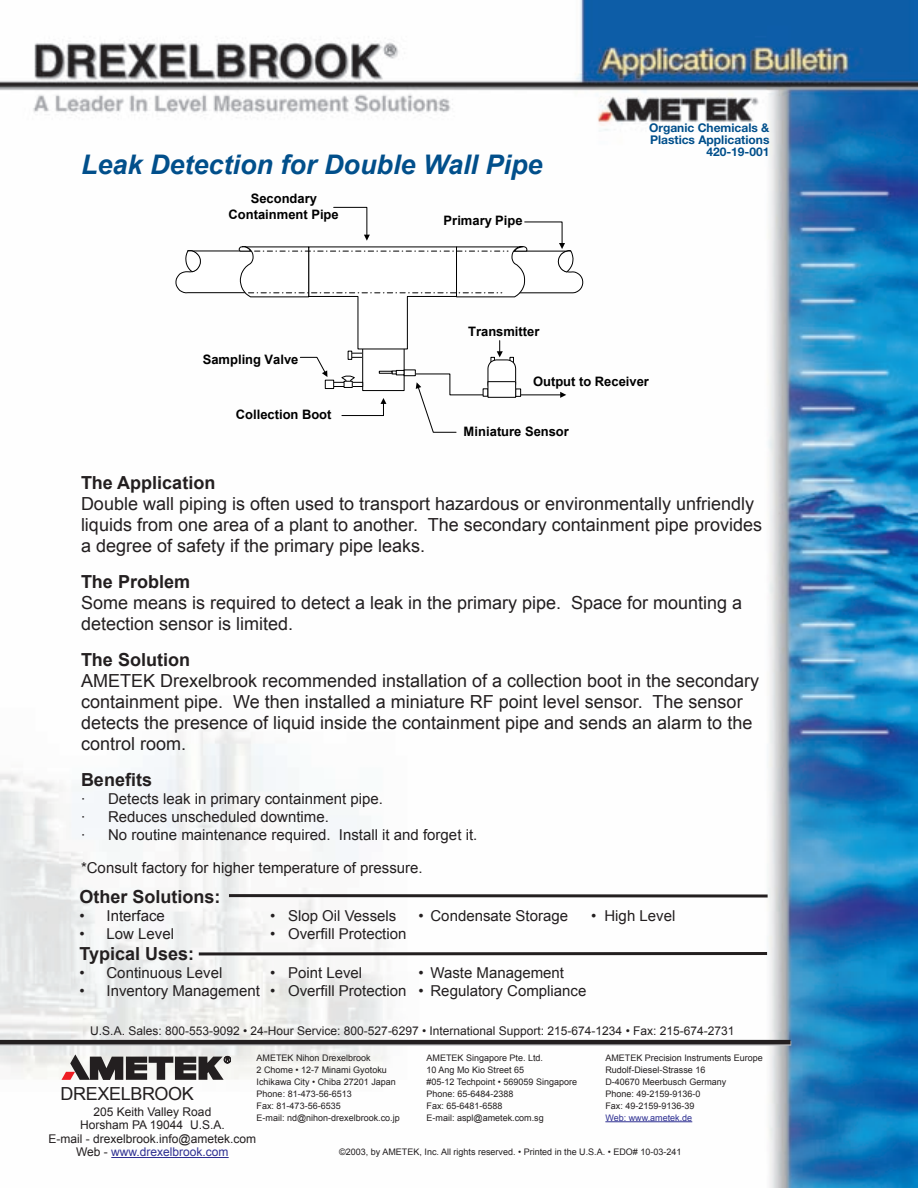
<style>
.page{position:relative;width:918px;height:1188px;background:#fff}
.page>*{position:absolute;margin:0;border:0;box-sizing:border-box;transform-origin:0 0}
.t1{font:italic 700 27px "Arial";color:#014f8b}
.t2{font:18px/21px "Arial";color:#231f20}
.t3{font:700 18px "Arial";color:#231f20}
.t4{font:18px "Arial";letter-spacing:-.02em;color:#231f20}
.t5{font:15px/18px "Arial";color:#231f20}
.t6{font:700 13.05px/15.6px "Arial";color:#000;text-align:center}
.t7{font:12px/13.5px "Arial";color:#231f20;text-align:center}
.t8{font:700 12px/12px "Helvetica Neue";color:#014f8b;text-align:right}
.t9{font:9px "Arial";color:#231f20}
.t10{font:9px "Arial";color:#2e3092}
.s1{color:#2e3092}
</style>
<div class="page">
<img style="left:0;top:0;width:918px;height:1188px">
<div style="left:0;top:1041px;width:791px;height:5px;background:#828183"></div>
<hr style="left:0;top:1040px;width:790px;height:4px;background:#231f20">
<svg style="left:62px;top:1054px;width:169px;height:26px"></svg>
<hr style="left:605px;top:1121px;width:87px;height:1px;background:#2e3092">
<hr style="left:111px;top:1157px;width:118px;height:1px;background:#2e3092">
<svg style="left:229px;top:894px;width:539px;height:4px;background:#585556"></svg>
<hr style="left:199px;top:952px;width:568px;height:3px;background:#231f20">
<svg style="left:176px;top:207px;width:415px;height:226px"></svg>
<h1 class="t1" style="left:81px;top:146px;width:463px">Leak Detection for Double Wall Pipe</h1>
<p class="t6" style="left:229px;top:191px;width:112px">Secondary<br>Containment Pipe</p>
<p class="t6" style="left:203px;top:352px;width:97px">Sampling Valve</p>
<p class="t6" style="left:444px;top:213px;width:80px">Primary Pipe</p>
<p class="t6" style="left:468px;top:324px;width:73px">Transmitter</p>
<p class="t8" style="left:649px;top:122px;width:122px">Organic Chemicals &amp;<br>Plastics Applications<br>420-19-001</p>
<p class="t6" style="left:236px;top:407px;width:97px">Collection Boot</p>
<p class="t6" style="left:533px;top:374px;width:117px">Output to Receiver</p>
<p class="t6" style="left:464px;top:424px;width:107px">Miniature Sensor</p>
<p class="t3" style="left:81px;top:470px;width:136px">The Application</p>
<p class="t2" style="left:81px;top:493px;width:683px">Double wall piping is often used to transport hazardous or environmentally unfriendly liquids from one area of a plant to another. The secondary containment pipe provides a degree of safety if the primary pipe leaks.</p>
<p class="t3" style="left:81px;top:569px;width:111px">The Problem</p>
<p class="t2" style="left:81px;top:592px;width:663px">Some means is required to detect a leak in the primary pipe. Space for mounting a detection sensor is limited.</p>
<p class="t3" style="left:81px;top:647px;width:111px">The Solution</p>
<p class="t2" style="left:81px;top:670px;width:680px">AMETEK Drexelbrook recommended installation of a collection boot in the secondary containment pipe. We then installed a miniature RF point level sensor. The sensor detects the presence of liquid inside the containment pipe and sends an alarm to the control room.</p>
<p class="t3" style="left:81px;top:767px;width:73px">Benefits</p>
<p class="t5" style="left:81px;top:790px;width:398px">· Detects leak in primary containment pipe.<br>· Reduces unscheduled downtime.<br>· No routine maintenance required. Install it and forget it.</p>
<p class="t5" style="left:81px;top:859px;width:343px">*Consult factory for higher temperature of pressure.</p>
<p class="t3" style="left:80px;top:884px;width:143px">Other Solutions:</p>
<p class="t5" style="left:80px;top:906px;width:87px">• Interface</p>
<p class="t5" style="left:270px;top:906px;width:128px">• Slop Oil Vessels</p>
<p class="t5" style="left:418px;top:906px;width:151px">• Condensate Storage</p>
<p class="t5" style="left:591px;top:906px;width:86px">• High Level</p>
<p class="t5" style="left:80px;top:924px;width:96px">• Low Level</p>
<p class="t5" style="left:270px;top:924px;width:138px">• Overfill Protection</p>
<p class="t3" style="left:80px;top:941px;width:116px">Typical Uses:</p>
<p class="t5" style="left:80px;top:963px;width:144px">• Continuous Level</p>
<p class="t5" style="left:270px;top:963px;width:94px">• Point Level</p>
<p class="t5" style="left:418px;top:963px;width:147px">• Waste Management</p>
<p class="t5" style="left:80px;top:981px;width:508px">• Inventory Management • Overfill Protection • Regulatory Compliance</p>
<p class="t7" style="left:90px;top:1024px;width:646px">U.S.A. Sales: 800-553-9092 • 24-Hour Service: 800-527-6297 • International Support: 215-674-1234 • Fax: 215-674-2731</p>
<p class="t9" style="left:257px;top:1051px;width:116px">AMETEK Nihon Drexelbrook</p>
<p class="t9" style="left:427px;top:1051px;width:118px">AMETEK Singapore Pte. Ltd.</p>
<p class="t9" style="left:605px;top:1051px;width:159px">AMETEK Precision Instruments Europe</p>
<p class="t9" style="left:257px;top:1063px;width:132px">2 Chome • 12-7 Minami Gyotoku</p>
<p class="t9" style="left:427px;top:1063px;width:99px">10 Ang Mo Kio Street 65</p>
<p class="t9" style="left:605px;top:1063px;width:102px">Rudolf-Diesel-Strasse 16</p>
<p class="t9" style="left:257px;top:1075px;width:141px">Ichikawa City • Chiba 27201 Japan</p>
<p class="t9" style="left:427px;top:1075px;width:152px">#05-12 Techpoint • 569059 Singapore</p>
<p class="t9" style="left:605px;top:1075px;width:123px">D-40670 Meerbusch Germany</p>
<p class="t9" style="left:257px;top:1087px;width:97px">Phone: 81-473-56-6513</p>
<p class="t9" style="left:427px;top:1087px;width:89px">Phone: 65-6484-2388</p>
<p class="t9" style="left:605px;top:1087px;width:97px">Phone: 49-2159-9136-0</p>
<p class="t9" style="left:257px;top:1099px;width:86px">Fax: 81-473-56-6535</p>
<p class="t9" style="left:427px;top:1099px;width:78px">Fax: 65-6481-6588</p>
<p class="t9" style="left:605px;top:1099px;width:91px">Fax: 49-2159-9136-39</p>
<p class="t9" style="left:257px;top:1111px;width:145px">E-mail: nd@nihon-drexelbrook.co.jp</p>
<p class="t9" style="left:427px;top:1111px;width:119px">E-mail: aspl@ametek.com.sg</p>
<p class="t10" style="left:605px;top:1111px;width:88px">Web: www.ametek.de</p>
<p class="t4" style="left:61px;top:1081px;width:135px">DREXELBROOK</p>
<p class="t7" style="left:49px;top:1105px;width:209px">205 Keith Valley Road<br>Horsham PA 19044 U.S.A.<br>E-mail - drexelbrook.info@ametek.com<br>Web - <span class="s1">www.drexelbrook.com</span></p>
<p class="t9" style="left:339px;top:1146px;width:344px">©2003, by AMETEK, Inc. All rights reserved. • Printed in the U.S.A. • EDO# 10-03-241</p>
</div>
